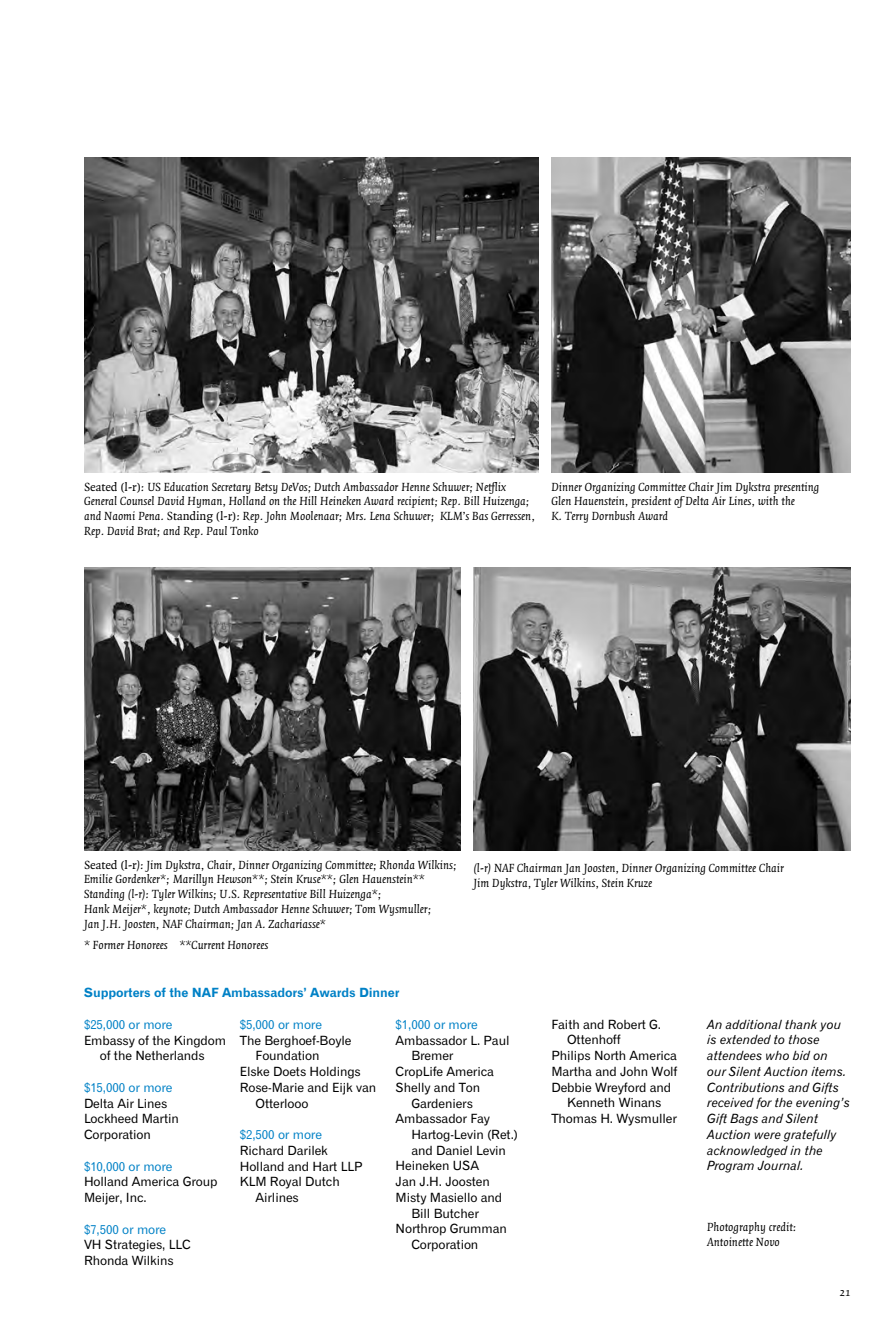
<style>
.page{position:relative;width:882px;height:1323px;background:#fff}
.page>*{position:absolute;margin:0;border:0;box-sizing:border-box;transform-origin:0 0}
.t1{font:italic 12.6px/14.9px "Quadraat";color:#000}
.t2{font:12.6px/15.8px "Gothic 720 BT Roman B";letter-spacing:-.01em;color:#000}
.t3{font:12.6px/15.8px "Gothic 720 BT Italic B";color:#000}
.t4{font:12.6px "Gothic 720 BT Roman B";letter-spacing:-.01em;color:#0081c6}
.t5{font:12.6px "Gothic 720 BT Bold B";letter-spacing:-.01em;color:#0081c6}
.s1{font-style:normal}
</style>
<div class="page">
<img style="left:84px;top:158px;width:455px;height:314px">
<img style="left:84px;top:567px;width:377px;height:283px">
<img style="left:474px;top:567px;width:376px;height:283px">
<img style="left:551px;top:158px;width:299px;height:314px">
<p class="t1" style="left:84px;top:479px;width:452px"><span class="s1">Seated (l-r)</span>: US Education Secretary Betsy DeVos; Dutch Ambassador Henne Schuwer; Netflix General Counsel David Hyman, Holland on the Hill Heineken Award recipient; Rep. Bill Huizenga; and Naomi Pena. <span class="s1">Standing (l-r)</span>: Rep. John Moolenaar; Mrs. Lena Schuwer; KLM’s Bas Gerressen, Rep. David Brat; and Rep. Paul Tonko</p>
<p class="t1" style="left:551px;top:479px;width:269px">Dinner Organizing Committee Chair Jim Dykstra presenting<br>Glen Hauenstein, president of Delta Air Lines, with the<br>K. Terry Dornbush Award</p>
<p class="t1" style="left:84px;top:857px;width:374px"><span class="s1">Seated (l-r</span>): Jim Dykstra, Chair, Dinner Organizing Committee; Rhonda Wilkins; Emilie Gordenker*; Marillyn Hewson**; Stein Kruse**; Glen Hauenstein** Standing (l-r): Tyler Wilkins; U.S. Representative Bill Huizenga*;<br>Hank Meijer*, keynote; Dutch Ambassador Henne Schuwer; Tom Wysmuller;<br>Jan J.H. Joosten, NAF Chairman; Jan A. Zachariasse*</p>
<p class="t1" style="left:84px;top:938px;width:186px">* Former Honorees **Current Honorees</p>
<p class="t5" style="left:84px;top:985px;width:317px">Supporters of the NAF Ambassadors’ Awards Dinner</p>
<p class="t1" style="left:474px;top:861px;width:312px">(l-r) NAF Chairman Jan Joosten, Dinner Organizing Committee Chair<br>Jim Dykstra, Tyler Wilkins, Stein Kruze</p>
<p class="t4" style="left:84px;top:1017px;width:90px">$25,000 or more</p>
<p class="t2" style="left:84px;top:1032px;width:144px;text-align:center">Embassy of the Kingdom of the Netherlands</p>
<p class="t4" style="left:84px;top:1080px;width:90px">$15,000 or more</p>
<p class="t2" style="left:84px;top:1095px;width:96px">Delta Air Lines<br>Lockheed Martin<br>Corporation</p>
<p class="t4" style="left:84px;top:1158px;width:90px">$10,000 or more</p>
<p class="t2" style="left:84px;top:1174px;width:135px">Holland America Group<br>Meijer, Inc.</p>
<p class="t4" style="left:84px;top:1221px;width:84px">$7,500 or more</p>
<p class="t2" style="left:84px;top:1237px;width:108px">VH Strategies, LLC<br>Rhonda Wilkins</p>
<p class="t4" style="left:240px;top:1017px;width:84px">$5,000 or more</p>
<p class="t2" style="left:240px;top:1032px;width:113px">The Berghoef-Boyle</p>
<p class="t2" style="left:256px;top:1048px;width:66px">Foundation</p>
<p class="t2" style="left:240px;top:1064px;width:123px">Elske Doets Holdings</p>
<p class="t2" style="left:240px;top:1079px;width:138px">Rose-Marie and Eijk van</p>
<p class="t2" style="left:256px;top:1095px;width:54px">Otterlooo</p>
<p class="t4" style="left:240px;top:1127px;width:84px">$2,500 or more</p>
<p class="t2" style="left:240px;top:1142px;width:90px">Richard Darilek</p>
<p class="t2" style="left:240px;top:1158px;width:124px">Holland and Hart LLP</p>
<p class="t2" style="left:240px;top:1174px;width:102px">KLM Royal Dutch</p>
<p class="t2" style="left:256px;top:1190px;width:45px">Airlines</p>
<p class="t4" style="left:396px;top:1017px;width:84px">$1,000 or more</p>
<p class="t2" style="left:396px;top:1032px;width:115px">Ambassador L. Paul</p>
<p class="t2" style="left:411px;top:1048px;width:44px">Bremer</p>
<p class="t2" style="left:396px;top:1064px;width:100px">CropLife America</p>
<p class="t2" style="left:396px;top:1079px;width:86px">Shelly and Ton</p>
<p class="t2" style="left:411px;top:1095px;width:63px">Gardeniers</p>
<p class="t2" style="left:396px;top:1111px;width:96px">Ambassador Fay</p>
<p class="t2" style="left:411px;top:1127px;width:108px">Hartog-Levin (Ret.)</p>
<p class="t2" style="left:411px;top:1142px;width:96px">and Daniel Levin</p>
<p class="t2" style="left:396px;top:1158px;width:85px">Heineken USA</p>
<p class="t2" style="left:396px;top:1174px;width:96px">Jan J.H. Joosten</p>
<p class="t2" style="left:396px;top:1189px;width:108px">Misty Masiello and</p>
<p class="t2" style="left:411px;top:1205px;width:69px">Bill Butcher</p>
<p class="t2" style="left:396px;top:1221px;width:113px">Northrop Grumman</p>
<p class="t2" style="left:411px;top:1237px;width:69px">Corporation</p>
<p class="t2" style="left:551px;top:1016px;width:111px">Faith and Robert G.</p>
<p class="t2" style="left:567px;top:1032px;width:55px">Ottenhoff</p>
<p class="t2" style="left:551px;top:1048px;width:127px">Philips North America</p>
<p class="t2" style="left:551px;top:1063px;width:128px">Martha and John Wolf</p>
<p class="t2" style="left:551px;top:1079px;width:121px">Debbie Wreyford and</p>
<p class="t2" style="left:567px;top:1095px;width:96px">Kenneth Winans</p>
<p class="t2" style="left:551px;top:1111px;width:127px">Thomas H. Wysmuller</p>
<p class="t3" style="left:707px;top:1016px;width:144px">An additional thank you is extended to those attendees who bid on<br>our Silent Auction items.<br>Contributions and Gifts received for the evening’s<br>Gift Bags and Silent<br>Auction were gratefully acknowledged in the<br>Program Journal.</p>
<p class="t1" style="left:707px;top:1220px;width:91px">Photography credit:<br>Antoinette Novo</p>
<p class="t1" style="left:839px;top:1284px;width:13px">21</p>
</div>
